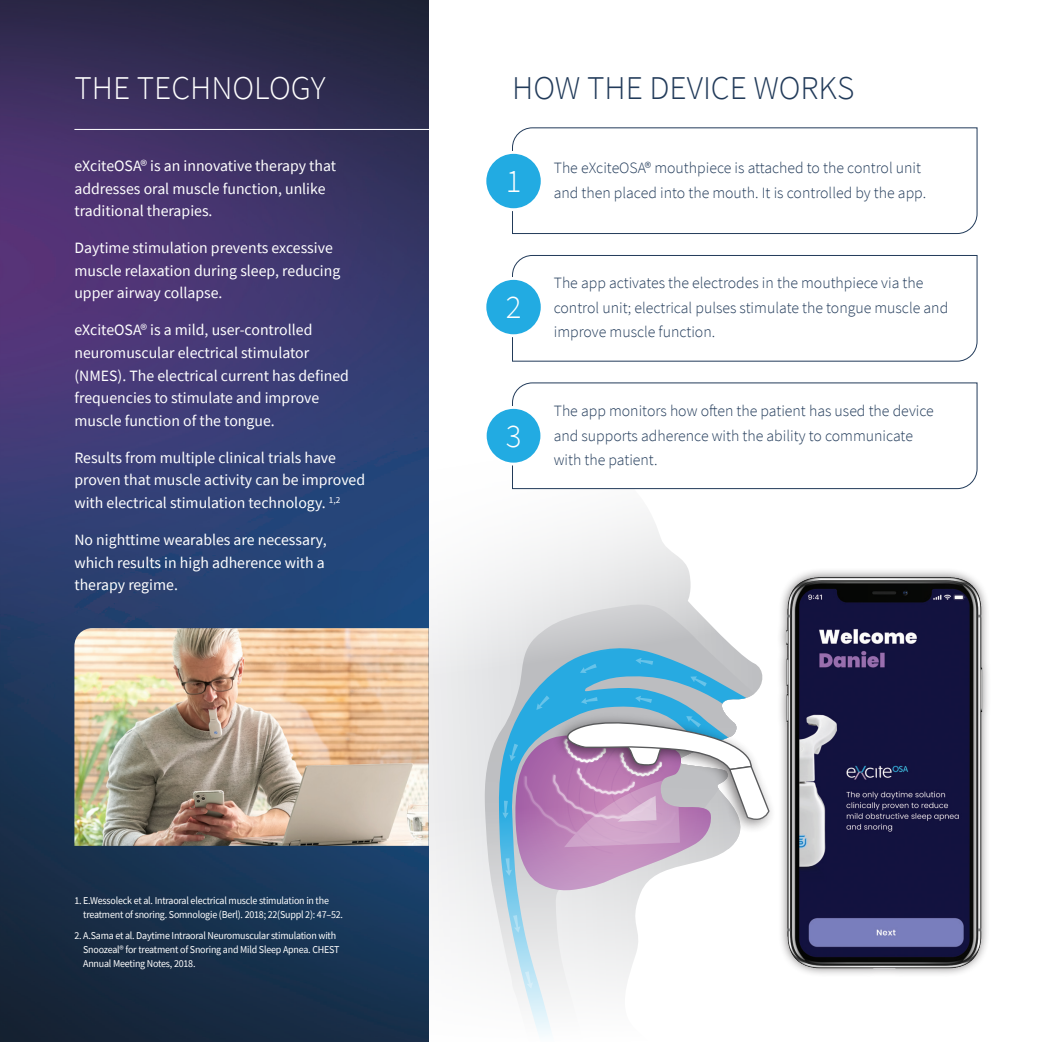
<style>
.page{position:relative;width:1042px;height:1042px;background:#fff}
.page>*{position:absolute;margin:0;border:0;box-sizing:border-box;transform-origin:0 0}
.t1{font:300 33.25px "Source Sans Pro";color:#223b5a}
.t2{font:300 33.25px "Source Sans Pro";color:#fff}
.t3{font:300 32.73px "Source Sans Pro";color:#fff}
.t4{font:15.75px/22.8px "Source Sans Pro";color:#fff}
.t5{font:300 15.75px/24.5px "Source Sans Pro";color:#223b5a}
.t6{font:10.5px/14px "Source Sans Pro";letter-spacing:-.02em;color:#fff;scale:.95 1}
</style>
<div class="page">
<svg style="left:429px;top:489px;width:336px;height:463px"></svg>
<svg style="left:484px;top:604px;width:270px;height:355px"></svg>
<svg style="left:499px;top:645px;width:247px;height:390px"></svg>
<svg style="left:502px;top:658px;width:205px;height:330px"></svg>
<img style="left:546px;top:701px;width:217px;height:18px">
<svg style="left:515px;top:719px;width:248px;height:173px"></svg>
<img style="left:0;top:0;width:429px;height:1042px">
<hr style="left:74px;top:129px;width:376px;height:1px;background:#fff">
<svg style="left:512px;top:255px;width:466px;height:107px"></svg>
<svg style="left:512px;top:127px;width:466px;height:107px"></svg>
<svg style="left:512px;top:382px;width:466px;height:107px"></svg>
<div style="left:485px;top:152px;width:57px;height:58px;background:#22abe2;border-radius:50%"></div>
<div style="left:483px;top:151px;width:61px;height:60px;border:3px solid #fff;border-radius:50%"></div>
<div style="left:485px;top:278px;width:57px;height:58px;background:#22abe2;border-radius:50%"></div>
<div style="left:483px;top:277px;width:61px;height:60px;border:3px solid #fff;border-radius:50%"></div>
<div style="left:485px;top:407px;width:57px;height:57px;background:#22abe2;border-radius:50%"></div>
<div style="left:484px;top:406px;width:59px;height:59px;border:3px solid #fff;border-radius:50%"></div>
<img style="left:763px;top:554px;width:225px;height:420px">
<img style="left:74px;top:628px;width:355px;height:218px">
<h1 class="t2" style="left:74px;top:68px;width:253px">THE TECHNOLOGY</h1>
<h1 class="t1" style="left:512px;top:68px;width:344px">HOW THE DEVICE WORKS</h1>
<p class="t4" style="left:74px;top:154px;width:263px">eXciteOSA® is an innovative therapy that addresses oral muscle function, unlike traditional therapies.</p>
<p class="t4" style="left:74px;top:236px;width:267px">Daytime stimulation prevents excessive muscle relaxation during sleep, reducing upper airway collapse.</p>
<p class="t4" style="left:74px;top:318px;width:276px">eXciteOSA® is a mild, user-controlled neuromuscular electrical stimulator (NMES). The electrical current has defined frequencies to stimulate and improve muscle function of the tongue.</p>
<p class="t4" style="left:74px;top:446px;width:292px">Results from multiple clinical trials have proven that muscle activity can be improved with electrical stimulation technology. <sup>1,2</sup></p>
<p class="t4" style="left:74px;top:528px;width:254px;text-align:justify">No nighttime wearables are necessary, which results in high adherence with a therapy regime.</p>
<p class="t6" style="left:83px;top:893px;width:275px;text-indent:-9px">1. E.Wessoleck et al. Intraoral electrical muscle stimulation in the treatment of snoring. Somnologie (Berl). 2018; 22(Suppl 2): 47–52.</p>
<p class="t6" style="left:83px;top:929px;width:271px;text-indent:-9px">2. A.Sama et al. Daytime Intraoral Neuromuscular stimulation with<br>Snoozeal® for treatment of Snoring and Mild Sleep Apnea. CHEST<br>Annual Meeting Notes, 2018.</p>
<h2 class="t3" style="left:506px;top:161px;width:17px">1</h2>
<h2 class="t3" style="left:506px;top:287px;width:17px">2</h2>
<h2 class="t3" style="left:506px;top:416px;width:17px">3</h2>
<p class="t5" style="left:554px;top:156px;width:374px">The eXciteOSA® mouthpiece is attached to the control unit and then placed into the mouth. It is controlled by the app.</p>
<p class="t5" style="left:554px;top:271px;width:396px">The app activates the electrodes in the mouthpiece via the control unit; electrical pulses stimulate the tongue muscle and improve muscle function.</p>
<p class="t5" style="left:554px;top:398px;width:382px">The app monitors how often the patient has used the device and supports adherence with the ability to communicate with the patient.</p>
</div>
